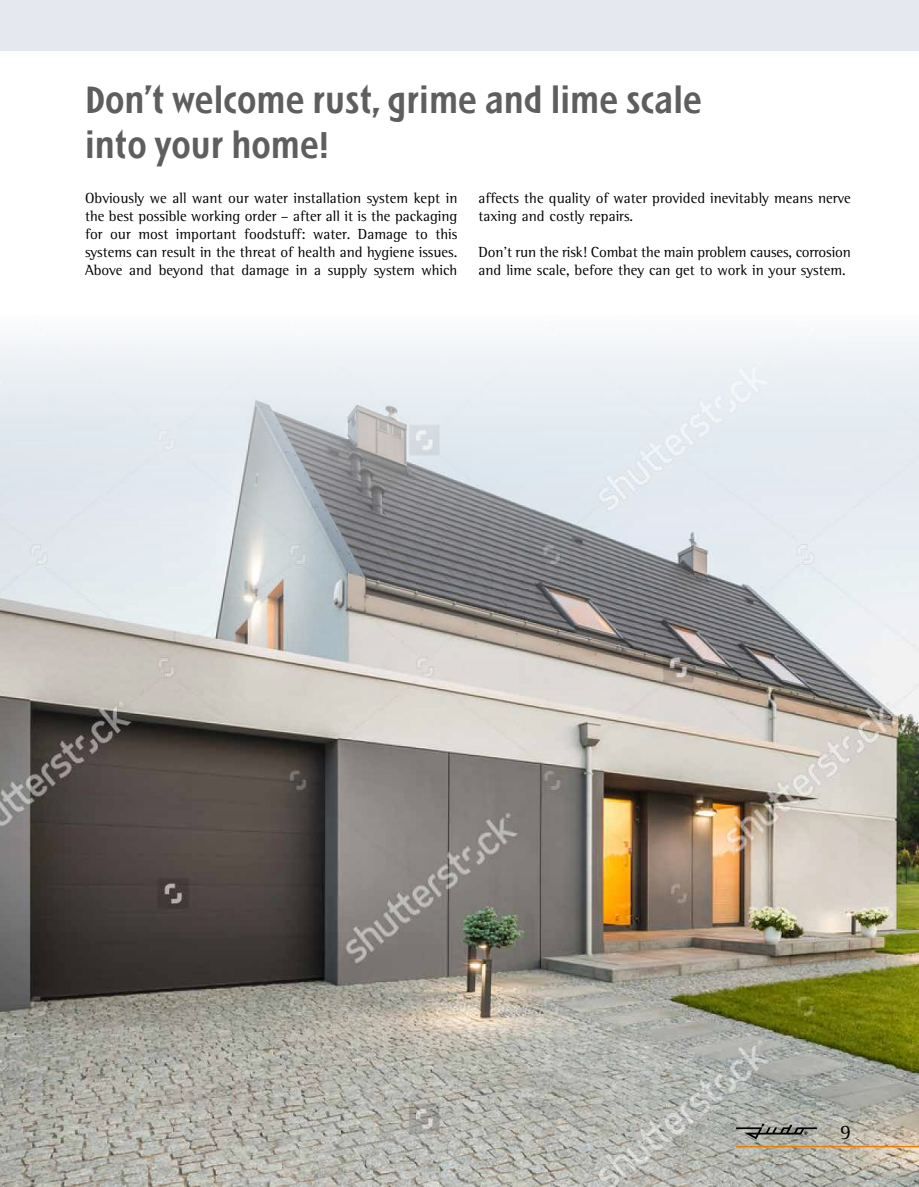
<style>
.page{position:relative;width:919px;height:1187px;background:#fff}
.page>*{position:absolute;margin:0;border:0;box-sizing:border-box;transform-origin:0 0}
.t1{font:500 36px/45px "Spitz Com";color:#5f5e5e}
.t2{font:21px "Rotis Semi Serif";color:#000}
.t3{font:15px/18px "Rotis Semi Serif";color:#000}
</style>
<div class="page">
<img style="left:0;top:336px;width:918px;height:850px">
<div style="left:0;top:0;width:918px;height:51px;background:#e6e8f0"></div>
<svg style="left:736px;top:1123px;width:81px;height:16px"></svg>
<hr style="left:736px;top:1145px;width:182px;height:2px;background:#ef7d00">
<h1 class="t1" style="left:85px;top:77px;width:618px">Don’t welcome rust, grime and lime scale into your home!</h1>
<p class="t3" style="left:85px;top:189px;width:374px;text-align:justify">Obviously we all want our water installation system kept in the best possible working order – after all it is the packaging for our most important foodstuff: water. Damage to this systems can result in the threat of health and hygiene issues.<br>Above and beyond that damage in a supply system which</p>
<p class="t3" style="left:478px;top:189px;width:374px">affects the quality of water provided inevitably means nerve taxing and costly repairs.</p>
<p class="t3" style="left:478px;top:243px;width:374px">Don’t run the risk! Combat the main problem causes, corrosion and lime scale, before they can get to work in your system.</p>
<h2 class="t2" style="left:840px;top:1119px;width:12px">9</h2>
</div>
